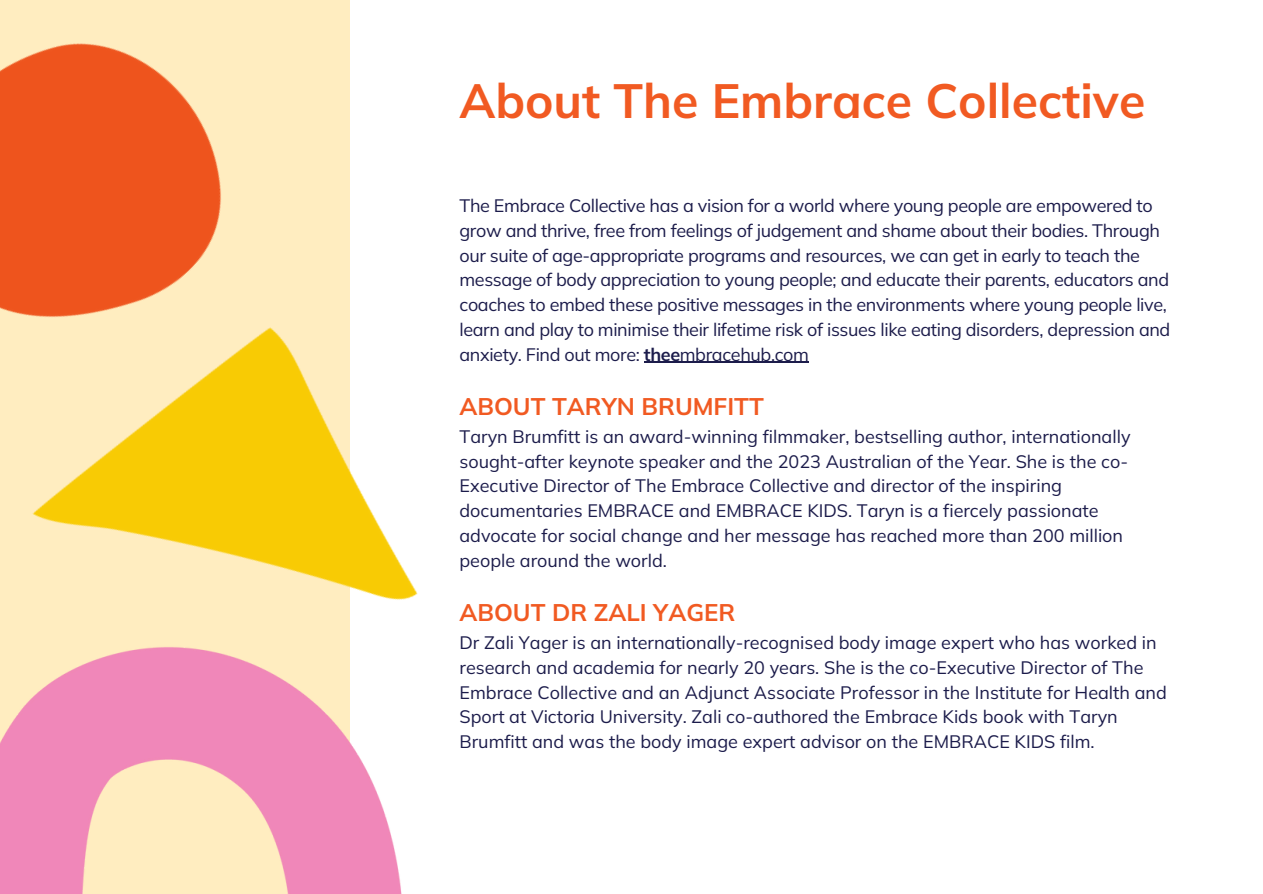
<style>
.page{position:relative;width:1263px;height:894px;background:#fff}
.page>*{position:absolute;margin:0;border:0;box-sizing:border-box;transform-origin:0 0}
.t1{font:700 48px "Mulish";color:#f15a22}
.t2{font:700 24px "Mulish";color:#f15a22}
.t3{font:18px/24.8px "Mulish";color:#1c1c4b}
.t4{font:18px/24.8px "Mulish";letter-spacing:-.02em;color:#1c1c4b}
.s1{font-weight:700}
</style>
<div class="page">
<hr style="left:644px;top:362px;width:36px;height:1px;background:#1c1c4b">
<hr style="left:680px;top:362px;width:129px;height:1px;background:#1c1c4b">
<img style="left:0;top:752px;width:402px;height:141px">
<img style="left:0;top:210px;width:418px;height:542px">
<img style="left:0;top:0;width:331px;height:446px">
<p class="t1" style="left:459px;top:70px;width:687px">About The Embrace Collective</p>
<h1 class="t4" style="left:459px;top:193px;width:712px">The Embrace Collective has a vision for a world where young people are empowered to grow and thrive, free from feelings of judgement and shame about their bodies. Through our suite of age-appropriate programs and resources, we can get in early to teach the message of body appreciation to young people; and educate their parents, educators and coaches to embed these positive messages in the environments where young people live, learn and play to minimise their lifetime risk of issues like eating disorders, depression and anxiety. Find out more: <span class="s1">thee</span>mbracehub.com</h1>
<p class="t2" style="left:459px;top:390px;width:306px">ABOUT TARYN BRUMFITT</p>
<p class="t3" style="left:459px;top:423px;width:673px">Taryn Brumfitt is an award-winning filmmaker, bestselling author, internationally sought-after keynote speaker and the 2023 Australian of the Year. She is the co-Executive Director of The Embrace Collective and director of the inspiring documentaries EMBRACE and EMBRACE KIDS. Taryn is a fiercely passionate advocate for social change and her message has reached more than 200 million people around the world.</p>
<p class="t2" style="left:459px;top:596px;width:277px">ABOUT DR ZALI YAGER</p>
<p class="t3" style="left:459px;top:629px;width:709px">Dr Zali Yager is an internationally-recognised body image expert who has worked in research and academia for nearly 20 years. She is the co-Executive Director of The Embrace Collective and an Adjunct Associate Professor in the Institute for Health and Sport at Victoria University. Zali co-authored the Embrace Kids book with Taryn Brumfitt and was the body image expert advisor on the EMBRACE KIDS film.</p>
</div>
